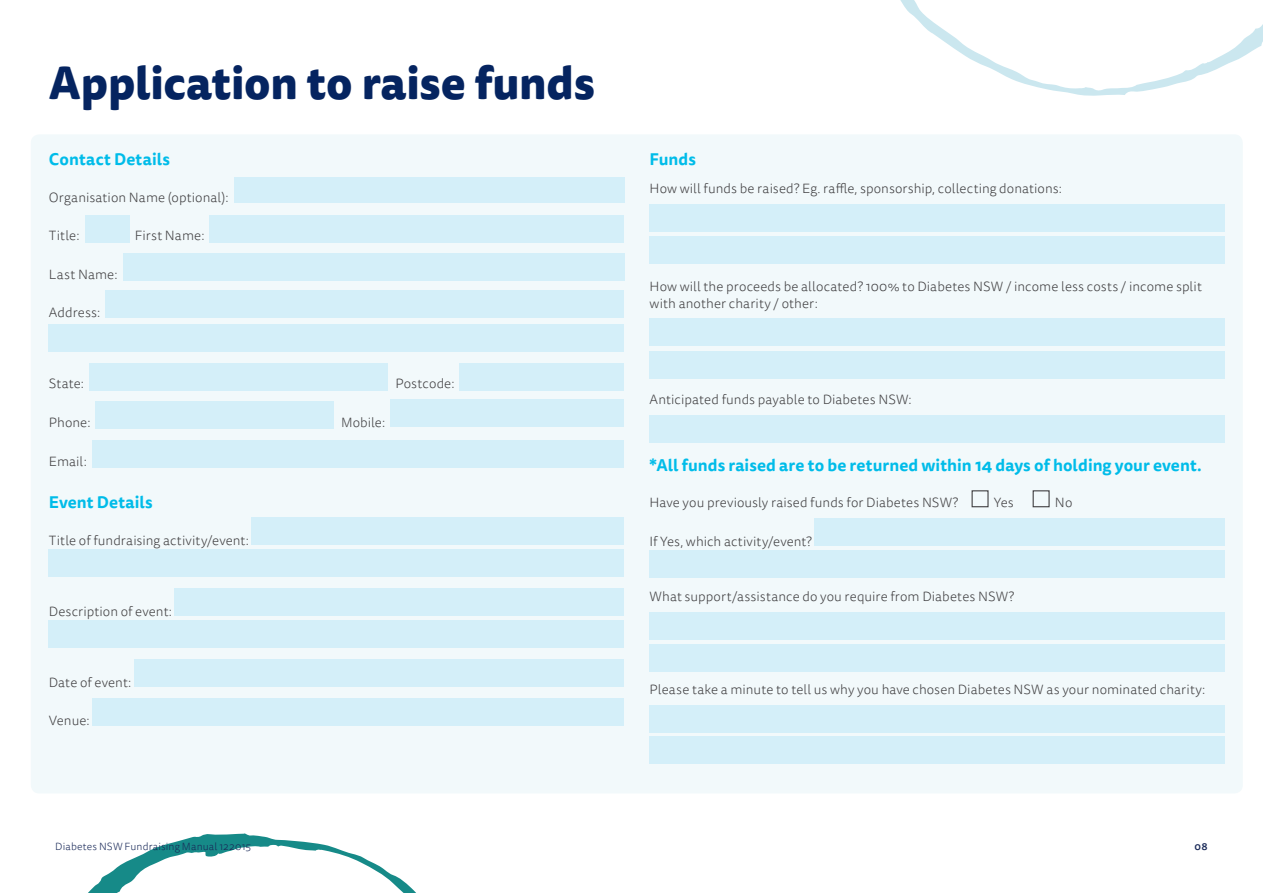
<style>
.page{position:relative;width:1263px;height:893px;background:#fff}
.page>*{position:absolute;margin:0;border:0;box-sizing:border-box;transform-origin:0 0}
.t1{font:800 45px "Tisa Sans OT";letter-spacing:-.005em;color:#052460}
.t2{font:700 16.5px "Tisa Sans OT";letter-spacing:.005em;color:#00bce9}
.t3{font:300 13.5px/16.5px "Tisa Sans OT";letter-spacing:.01em;color:#414042}
.t4{font:300 10.5px "Tisa Sans OT";letter-spacing:.015em;color:#192958}
.t5{font:500 10.5px "Tisa Sans OT";color:#192958}
</style>
<div class="page">
<div style="left:31px;top:134px;width:1212px;height:659px;background:#f2f9fb;border-radius:9px"></div>
<div style="left:234px;top:177px;width:390px;height:26px;background:#d4eff9"></div>
<div style="left:85px;top:215px;width:45px;height:27px;background:#d4eff9"></div>
<div style="left:210px;top:215px;width:414px;height:27px;background:#d4eff9"></div>
<div style="left:123px;top:253px;width:501px;height:28px;background:#d4eff9"></div>
<div style="left:106px;top:290px;width:518px;height:27px;background:#d4eff9"></div>
<div style="left:49px;top:324px;width:575px;height:28px;background:#d4eff9"></div>
<div style="left:89px;top:363px;width:299px;height:27px;background:#d4eff9"></div>
<div style="left:460px;top:363px;width:164px;height:27px;background:#d4eff9"></div>
<div style="left:96px;top:401px;width:238px;height:28px;background:#d4eff9"></div>
<div style="left:390px;top:399px;width:234px;height:28px;background:#d4eff9"></div>
<div style="left:92px;top:440px;width:532px;height:28px;background:#d4eff9"></div>
<div style="left:252px;top:517px;width:372px;height:28px;background:#d4eff9"></div>
<div style="left:49px;top:550px;width:575px;height:27px;background:#d4eff9"></div>
<div style="left:175px;top:588px;width:449px;height:28px;background:#d4eff9"></div>
<div style="left:49px;top:620px;width:575px;height:28px;background:#d4eff9"></div>
<div style="left:134px;top:659px;width:490px;height:28px;background:#d4eff9"></div>
<div style="left:92px;top:698px;width:532px;height:27px;background:#d4eff9"></div>
<div style="left:649px;top:204px;width:576px;height:28px;background:#d4eff9"></div>
<div style="left:649px;top:236px;width:576px;height:28px;background:#d4eff9"></div>
<div style="left:649px;top:318px;width:576px;height:28px;background:#d4eff9"></div>
<div style="left:649px;top:351px;width:576px;height:28px;background:#d4eff9"></div>
<div style="left:649px;top:415px;width:576px;height:28px;background:#d4eff9"></div>
<div style="left:971px;top:490px;width:17px;height:17px;border:1px solid #414042"></div>
<div style="left:1032px;top:490px;width:18px;height:17px;border:1px solid #414042"></div>
<div style="left:815px;top:518px;width:410px;height:28px;background:#d4eff9"></div>
<div style="left:649px;top:550px;width:576px;height:28px;background:#d4eff9"></div>
<div style="left:649px;top:612px;width:576px;height:27px;background:#d4eff9"></div>
<div style="left:649px;top:644px;width:576px;height:28px;background:#d4eff9"></div>
<div style="left:649px;top:705px;width:576px;height:28px;background:#d4eff9"></div>
<div style="left:649px;top:736px;width:576px;height:28px;background:#d4eff9"></div>
<svg style="left:900px;top:0;width:363px;height:96px"></svg>
<svg style="left:88px;top:833px;width:328px;height:60px"></svg>
<h1 class="t1" style="left:49px;top:53px;width:548px">Application to raise funds</h1>
<p class="t2" style="left:49px;top:149px;width:123px">Contact Details</p>
<p class="t3" style="left:49px;top:189px;width:181px">Organisation Name (optional):</p>
<p class="t3" style="left:49px;top:228px;width:32px">Title:</p>
<p class="t3" style="left:135px;top:228px;width:71px">First Name:</p>
<p class="t3" style="left:49px;top:267px;width:70px">Last Name:</p>
<p class="t3" style="left:49px;top:305px;width:53px">Address:</p>
<p class="t3" style="left:49px;top:376px;width:37px">State:</p>
<p class="t3" style="left:396px;top:376px;width:60px">Postcode:</p>
<p class="t3" style="left:49px;top:415px;width:43px">Phone:</p>
<p class="t3" style="left:341px;top:415px;width:46px">Mobile:</p>
<p class="t3" style="left:49px;top:453px;width:39px">Email:</p>
<p class="t2" style="left:49px;top:492px;width:105px">Event Details</p>
<p class="t3" style="left:49px;top:533px;width:202px">Title of fundraising activity/event:</p>
<p class="t3" style="left:49px;top:604px;width:125px">Description of event:</p>
<p class="t3" style="left:49px;top:675px;width:84px">Date of event:</p>
<p class="t3" style="left:49px;top:713px;width:42px">Venue:</p>
<p class="t2" style="left:649px;top:149px;width:48px">Funds</p>
<p class="t3" style="left:649px;top:181px;width:414px">How will funds be raised? Eg. raffle, sponsorship, collecting donations:</p>
<p class="t3" style="left:649px;top:279px;width:554px">How will the proceeds be allocated? 100% to Diabetes NSW / income less costs / income split with another charity / other:</p>
<p class="t3" style="left:649px;top:392px;width:264px">Anticipated funds payable to Diabetes NSW:</p>
<p class="t2" style="left:649px;top:454px;width:554px">*All funds raised are to be returned within 14 days of holding your event.</p>
<p class="t3" style="left:649px;top:495px;width:310px">Have you previously raised funds for Diabetes NSW?</p>
<p class="t3" style="left:994px;top:495px;width:21px">Yes</p>
<p class="t3" style="left:1055px;top:495px;width:19px">No</p>
<p class="t3" style="left:649px;top:534px;width:164px">If Yes, which activity/event?</p>
<p class="t3" style="left:649px;top:589px;width:366px">What support/assistance do you require from Diabetes NSW?</p>
<p class="t3" style="left:649px;top:682px;width:557px">Please take a minute to tell us why you have chosen Diabetes NSW as your nominated charity:</p>
<p class="t4" style="left:55px;top:840px;width:197px">Diabetes NSW Fundraising Manual 122015</p>
<p class="t5" style="left:1194px;top:840px;width:15px">08</p>
</div>
